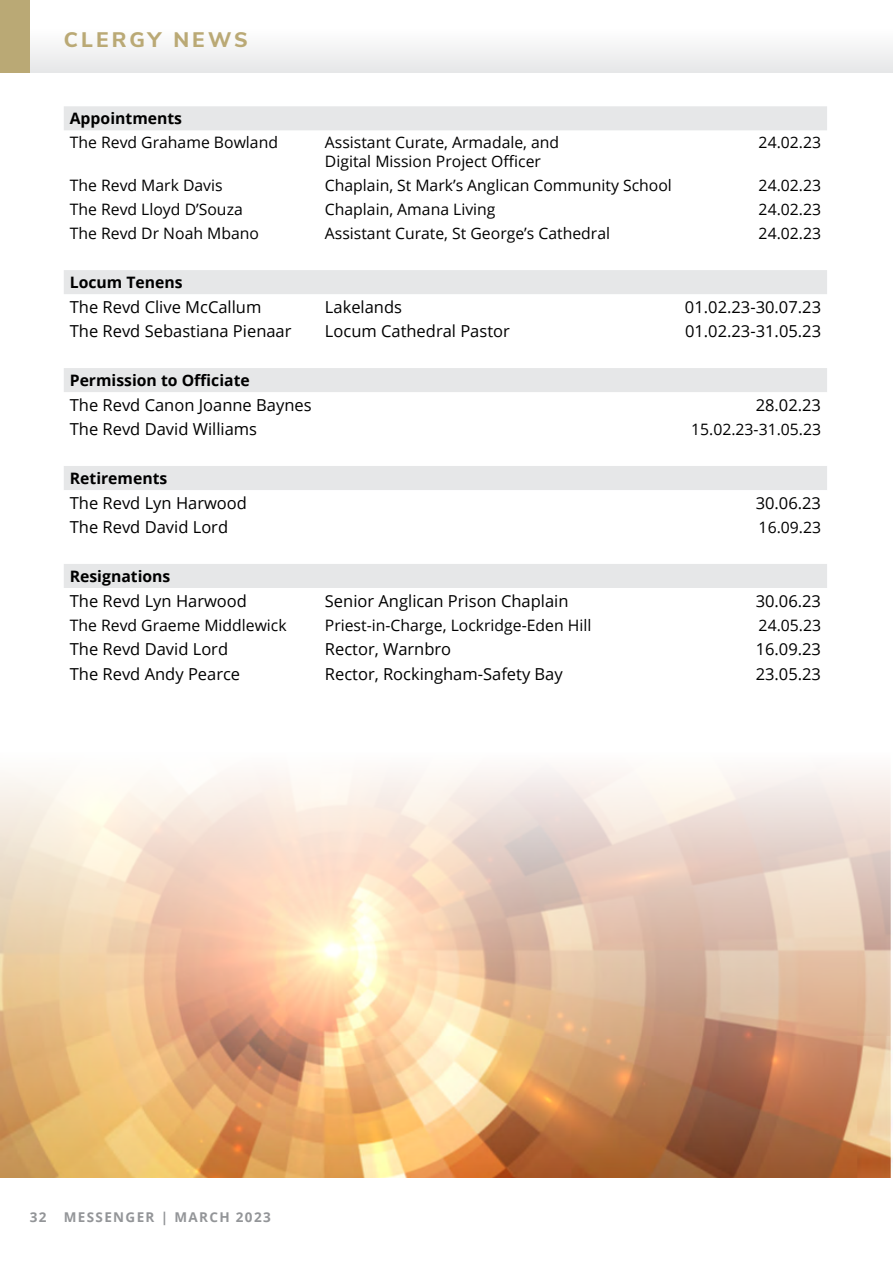
<style>
.page{position:relative;width:893px;height:1263px;background:#fff}
.page>*{position:absolute;margin:0;border:0;box-sizing:border-box;transform-origin:0 0}
.t1{font:800 21px "Nunito Sans";letter-spacing:.15em;color:#baa975}
.t2{font:16.5px "Open Sans";color:#000}
.t3{font:15.75px/18.9px "Open Sans";color:#000}
.t4{font:700 15.75px "Open Sans";color:#000}
.t5{font:700 13.5px "Open Sans";letter-spacing:.1em;color:#939598}
</style>
<div class="page">
<div style="left:0;top:0;width:893px;height:72px;background:linear-gradient(to bottom,#fff,#eaebec)"></div>
<svg style="left:64px;top:106px;width:763px;height:482px"></svg>
<div style="left:0;top:0;width:30px;height:72px;background:#baa975"></div>
<img style="left:0;top:768px;width:891px;height:410px">
<h1 class="t1" style="left:64px;top:24px;width:186px">CLERGY NEWS</h1>
<p class="t4" style="left:70px;top:108px;width:114px">Appointments</p>
<p class="t3" style="left:70px;top:133px;width:210px">The Revd Grahame Bowland</p>
<p class="t3" style="left:325px;top:133px;width:236px">Assistant Curate, Armadale, and<br>Digital Mission Project Officer</p>
<p class="t3" style="left:759px;top:133px;width:64px">24.02.23</p>
<p class="t3" style="left:70px;top:176px;width:154px">The Revd Mark Davis</p>
<p class="t3" style="left:325px;top:176px;width:348px">Chaplain, St Mark’s Anglican Community School</p>
<p class="t3" style="left:759px;top:176px;width:64px">24.02.23</p>
<p class="t3" style="left:70px;top:200px;width:174px">The Revd Lloyd D’Souza</p>
<p class="t3" style="left:325px;top:200px;width:172px">Chaplain, Amana Living</p>
<p class="t3" style="left:759px;top:200px;width:64px">24.02.23</p>
<p class="t3" style="left:70px;top:224px;width:191px">The Revd Dr Noah Mbano</p>
<p class="t3" style="left:325px;top:224px;width:287px">Assistant Curate, St George’s Cathedral</p>
<p class="t3" style="left:759px;top:224px;width:64px">24.02.23</p>
<p class="t4" style="left:70px;top:271px;width:114px">Locum Tenens</p>
<p class="t2" style="left:70px;top:295px;width:193px">The Revd Clive McCallum</p>
<p class="t2" style="left:325px;top:295px;width:79px">Lakelands</p>
<p class="t2" style="left:685px;top:295px;width:138px">01.02.23-30.07.23</p>
<p class="t2" style="left:70px;top:320px;width:223px">The Revd Sebastiana Pienaar</p>
<p class="t2" style="left:325px;top:320px;width:186px">Locum Cathedral Pastor</p>
<p class="t2" style="left:685px;top:320px;width:138px">01.02.23-31.05.23</p>
<p class="t4" style="left:70px;top:369px;width:182px">Permission to Officiate</p>
<p class="t2" style="left:70px;top:393px;width:243px">The Revd Canon Joanne Baynes</p>
<p class="t2" style="left:756px;top:393px;width:67px">28.02.23</p>
<p class="t2" style="left:70px;top:418px;width:189px">The Revd David Williams</p>
<p class="t3" style="left:691px;top:419px;width:131px">15.02.23-31.05.23</p>
<p class="t4" style="left:70px;top:467px;width:99px">Retirements</p>
<p class="t2" style="left:70px;top:491px;width:179px">The Revd Lyn Harwood</p>
<p class="t2" style="left:756px;top:491px;width:67px">30.06.23</p>
<p class="t2" style="left:70px;top:516px;width:160px">The Revd David Lord</p>
<p class="t3" style="left:759px;top:517px;width:64px">16.09.23</p>
<p class="t4" style="left:70px;top:565px;width:102px">Resignations</p>
<p class="t2" style="left:70px;top:589px;width:179px">The Revd Lyn Harwood</p>
<p class="t2" style="left:325px;top:589px;width:245px">Senior Anglican Prison Chaplain</p>
<p class="t2" style="left:756px;top:589px;width:67px">30.06.23</p>
<p class="t3" style="left:70px;top:615px;width:218px">The Revd Graeme Middlewick</p>
<p class="t3" style="left:325px;top:615px;width:268px">Priest-in-Charge, Lockridge-Eden Hill</p>
<p class="t3" style="left:759px;top:615px;width:64px">24.05.23</p>
<p class="t2" style="left:70px;top:638px;width:160px">The Revd David Lord</p>
<p class="t2" style="left:325px;top:638px;width:128px">Rector, Warnbro</p>
<p class="t2" style="left:756px;top:638px;width:67px">16.09.23</p>
<p class="t2" style="left:70px;top:663px;width:172px">The Revd Andy Pearce</p>
<p class="t2" style="left:325px;top:663px;width:239px">Rector, Rockingham-Safety Bay</p>
<p class="t2" style="left:756px;top:663px;width:67px">23.05.23</p>
<p class="t5" style="left:30px;top:1208px;width:18px">32</p>
<p class="t5" style="left:64px;top:1208px;width:208px">MESSENGER | MARCH 2023</p>
</div>
